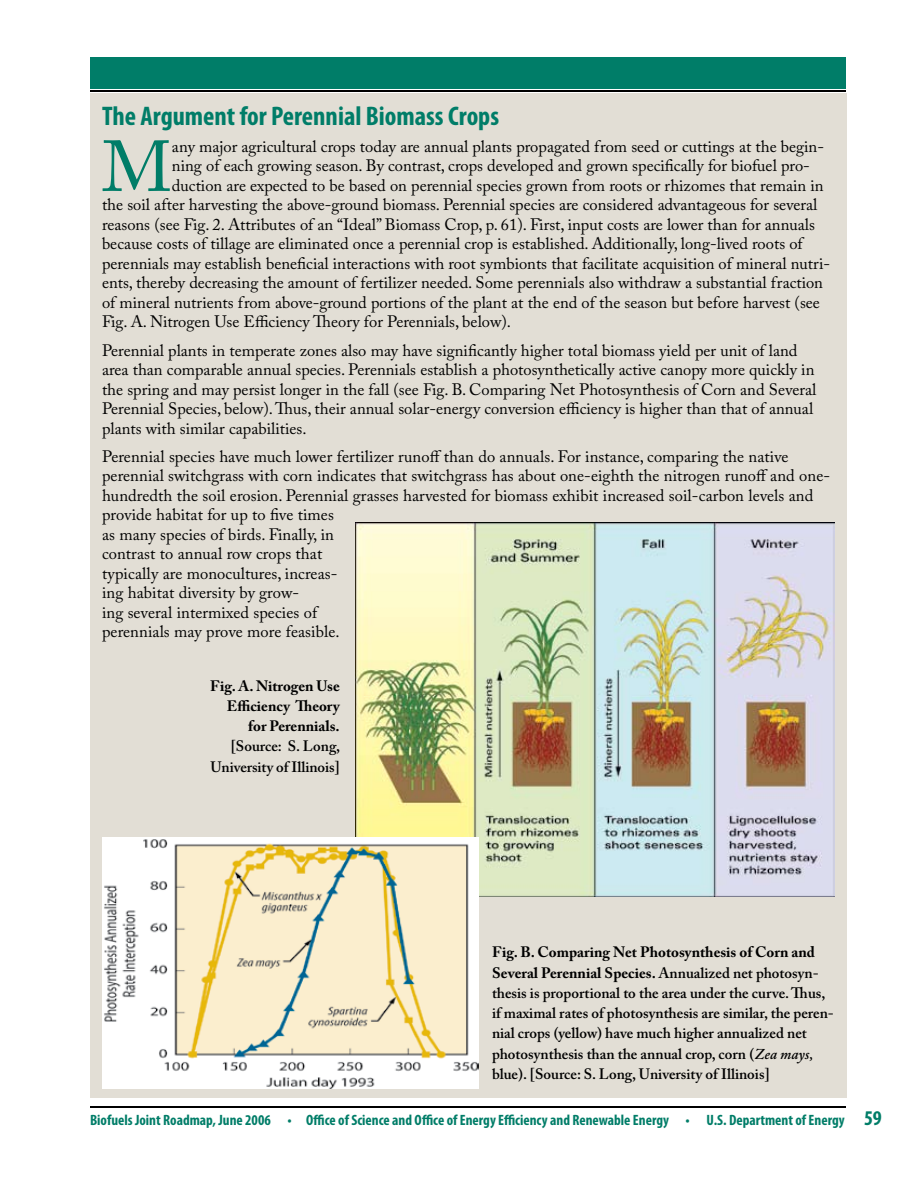
<style>
.page{position:relative;width:918px;height:1188px;background:#fff}
.page>*{position:absolute;margin:0;border:0;box-sizing:border-box;transform-origin:0 0}
.t1{font:71.4px "Adobe Caslon Pro";color:#007d68}
.t2{font:700 condensed 27px "Myriad Pro";color:#007d68}
.t3{font:16.5px/19.5px "Adobe Caslon Pro";color:#000}
.t4{font:600 15px/20.2px "Adobe Caslon Pro";color:#000}
.t5{font:700 condensed 15px "Myriad Pro";color:#007d68}
.t6{font:700 15px/20.2px "Adobe Caslon Pro";color:#000;text-align:right}
.s1{font-weight:700}
.s2{font-style:italic}
.s3{font-size:21px}
</style>
<div class="page">
<hr style="left:90px;top:1106px;width:756px;height:2px;background:#000">
<hr style="left:90px;top:90px;width:756px;height:2px;background:#000">
<div style="left:90px;top:93px;width:756px;height:1005px;background:#e2ded5"></div>
<img style="left:356px;top:522px;width:479px;height:374px">
<img style="left:102px;top:838px;width:376px;height:250px">
<div style="left:90px;top:57px;width:756px;height:31px;background:#007d68"></div>
<h2 class="t2" style="left:102px;top:99px;width:399px">The Argument for Perennial Biomass Crops</h2>
<h1 class="t1" style="left:102px;top:124px;width:71px">M</h1>
<p class="t3" style="left:172px;top:136px;width:654px">any major agricultural crops today are annual plants propagated from seed or cuttings at the begin-</p>
<p class="t3" style="left:172px;top:156px;width:639px">ning of each growing season. By contrast, crops developed and grown specifically for biofuel pro-</p>
<p class="t3" style="left:172px;top:175px;width:653px">duction are expected to be based on perennial species grown from roots or rhizomes that remain in</p>
<p class="t3" style="left:102px;top:195px;width:717px">the soil after harvesting the above-ground biomass. Perennial species are considered advantageous for several</p>
<p class="t3" style="left:102px;top:214px;width:715px">reasons (see Fig. 2. Attributes of an “Ideal” Biomass Crop, p. 61). First, input costs are lower than for annuals</p>
<p class="t3" style="left:102px;top:234px;width:702px">because costs of tillage are eliminated once a perennial crop is established. Additionally, long-lived roots of</p>
<p class="t3" style="left:102px;top:253px;width:730px">perennials may establish beneficial interactions with root symbionts that facilitate acquisition of mineral nutri-</p>
<p class="t3" style="left:102px;top:273px;width:723px">ents, thereby decreasing the amount of fertilizer needed. Some perennials also withdraw a substantial fraction</p>
<p class="t3" style="left:102px;top:292px;width:720px">of mineral nutrients from above-ground portions of the plant at the end of the season but before harvest (see</p>
<p class="t3" style="left:102px;top:312px;width:410px">Fig. A. Nitrogen Use Efficiency Theory for Perennials, below).</p>
<p class="t3" style="left:102px;top:340px;width:716px">Perennial plants in temperate zones also may have significantly higher total biomass yield per unit of land area than comparable annual species. Perennials establish a photosynthetically active canopy more quickly in the spring and may persist longer in the fall (see Fig. B. Comparing Net Photosynthesis of Corn and Several Perennial Species, below). Thus, their annual solar-energy conversion efficiency is higher than that of annual plants with similar capabilities.</p>
<p class="t3" style="left:102px;top:446px;width:730px">Perennial species have much lower fertilizer runoff than do annuals. For instance, comparing the native perennial switchgrass with corn indicates that switchgrass has about one-eighth the nitrogen runoff and one&shy;hundredth the soil erosion. Perennial grasses harvested for biomass exhibit increased soil-carbon levels and provide habitat for up to five times<br>as many species of birds. Finally, in<br>contrast to annual row crops that<br>typically are monocultures, increas-<br>ing habitat diversity by grow-<br>ing several intermixed species of<br>perennials may prove more feasible.</p>
<p class="t6" style="left:210px;top:675px;width:131px">Fig. A. Nitrogen Use<br>Efficiency Theory for Perennials.</p>
<p class="t4" style="left:211px;top:736px;width:131px;text-align:right">[Source: S. Long,<br>University of Illinois]</p>
<p class="t4" style="left:492px;top:942px;width:343px"><span class="s1">Fig. B. Comparing Net Photosynthesis of Corn and Several Perennial Species.</span> Annualized net photosyn&shy;thesis is proportional to the area under the curve. Thus, if maximal rates of photosynthesis are similar, the peren&shy;nial crops (yellow) have much higher annualized net photosynthesis than the annual crop, corn (<span class="s2">Zea mays, </span>blue). [Source: S. Long, University of Illinois]</p>
<p class="t5" style="left:90px;top:1111px;width:793px">Biofuels Joint Roadmap, June 2006 • Office of Science and Office of Energy Efficiency and Renewable Energy • U.S. Department of Energy <span class="s3">59</span></p>
</div>
